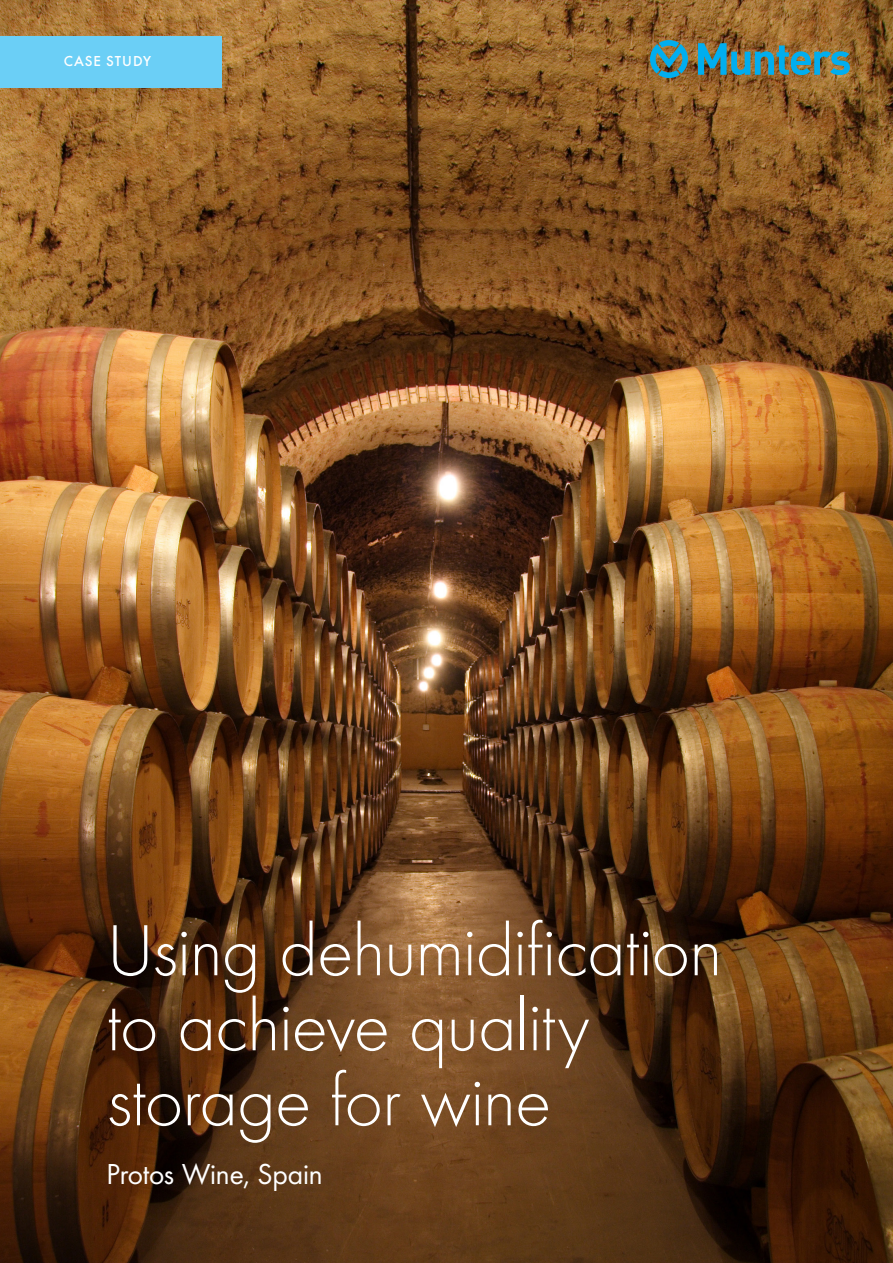
<style>
.page{position:relative;width:893px;height:1263px;background:#fff}
.page>*{position:absolute;margin:0;border:0;box-sizing:border-box;transform-origin:0 0}
.t1{font:300 75px/75px "Futura";letter-spacing:-.015em;color:#fff}
.t2{font:30px "Futura Boo";letter-spacing:-.01em;color:#fff}
.t3{font:500 15px "Futura";letter-spacing:.065em;color:#fff}
</style>
<div class="page">
<img style="left:0;top:0;width:893px;height:1263px">
<div style="left:0;top:36px;width:221px;height:51px;background:#6bcff6"></div>
<img style="left:698px;top:43px;width:152px;height:32px">
<svg style="left:650px;top:40px;width:38px;height:38px"></svg>
<p class="t3" style="left:64px;top:53px;width:89px">CASE STUDY</p>
<p class="t1" style="left:107px;top:915px;width:617px">Using dehumidification to achieve quality storage for wine</p>
<p class="t2" style="left:107px;top:1156px;width:217px">Protos Wine, Spain</p>
</div>
